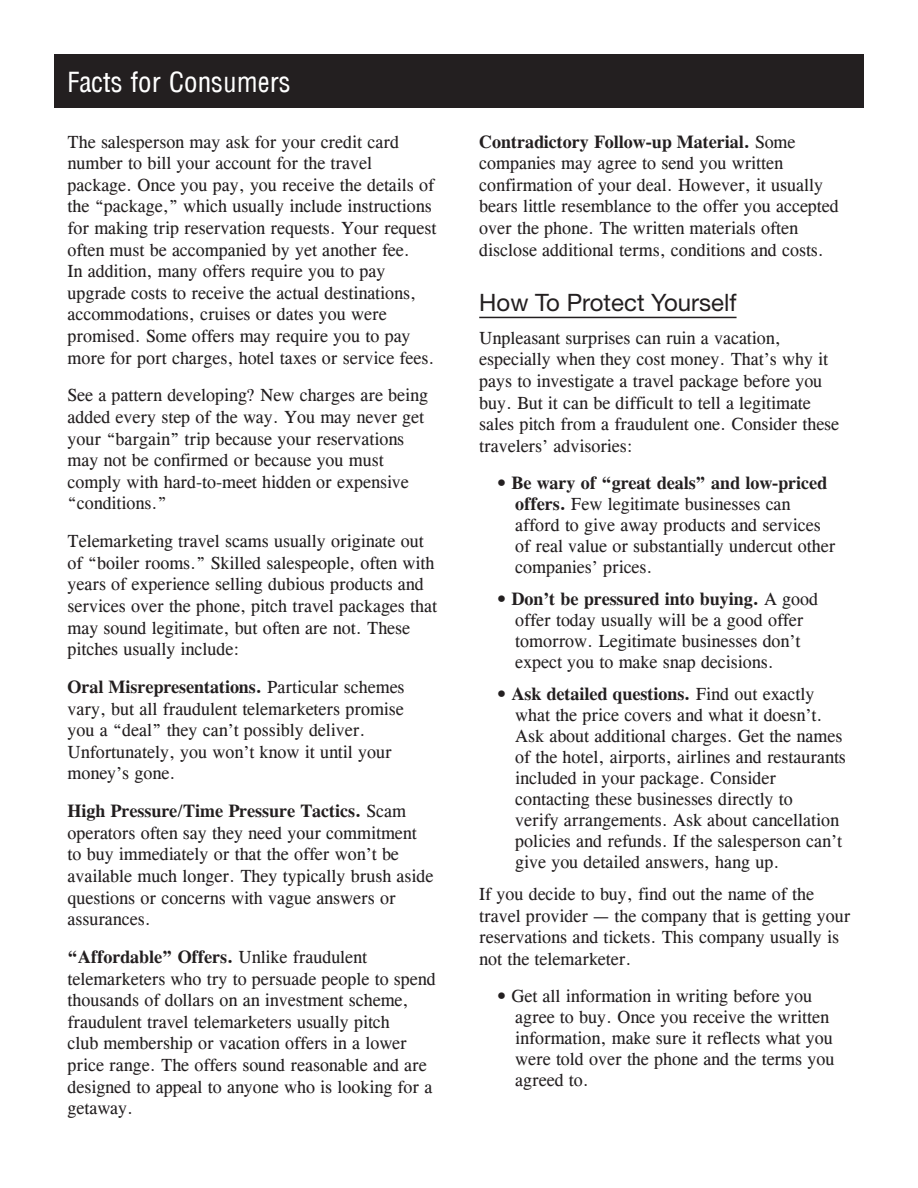
<style>
.page{position:relative;width:918px;height:1188px;background:#fff}
.page>*{position:absolute;margin:0;border:0;box-sizing:border-box;transform-origin:0 0}
.Page_Header{font:condensed 27px "Arena";color:#fff}
.Head_A{font:24px "Helvetica Neue";color:#231f20}
.Body_Text{font:18px/21.6px "CG Times";color:#231f20}
.Bullet{font:18px/21px "CG Times";color:#231f20}
.s1{font-weight:700}
</style>
<div class="page">
<div style="left:55px;top:55px;width:808px;height:52px;background:#231f20"></div>
<div style="left:54px;top:54px;width:810px;height:54px;border:2px solid #231f20"></div>
<hr style="left:479px;top:317px;width:258px;height:1px;background:#231f20">
<p class="Page_Header" style="left:68px;top:70px;width:225px">Facts for Consumers</p>
<p class="Body_Text" style="left:68px;top:131px;width:370px">The salesperson may ask for your credit card number to bill your account for the travel package. Once you pay, you receive the details of the “package,” which usually include instructions for making trip reservation requests. Your request often must be accompanied by yet another fee.<br>In addition, many offers require you to pay upgrade costs to receive the actual destinations, accommodations, cruises or dates you were promised. Some offers may require you to pay more for port charges, hotel taxes or service fees.</p>
<p class="Body_Text" style="left:68px;top:385px;width:362px">See a pattern developing? New charges are being added every step of the way. You may never get your “bargain” trip because your reservations may not be confirmed or because you must comply with hard-to-meet hidden or expensive “conditions.”</p>
<p class="Body_Text" style="left:68px;top:530px;width:371px">Telemarketing travel scams usually originate out of “boiler rooms.” Skilled salespeople, often with years of experience selling dubious products and services over the phone, pitch travel packages that may sound legitimate, but often are not. These pitches usually include:</p>
<p class="Body_Text" style="left:68px;top:676px;width:339px"><span class="s1">Oral Misrepresentations.</span> Particular schemes vary, but all fraudulent telemarketers promise you a “deal” they can’t possibly deliver.<br>Unfortunately, you won’t know it until your money’s gone.</p>
<p class="Body_Text" style="left:68px;top:800px;width:367px"><span class="s1">High Pressure/Time Pressure Tactics.</span> Scam operators often say they need your commitment to buy immediately or that the offer won’t be available much longer. They typically brush aside questions or concerns with vague answers or assurances.</p>
<p class="Body_Text" style="left:68px;top:946px;width:370px"><span class="s1">“Affordable” Offers.</span> Unlike fraudulent telemarketers who try to persuade people to spend thousands of dollars on an investment scheme, fraudulent travel telemarketers usually pitch<br>club membership or vacation offers in a lower price range. The offers sound reasonable and are designed to appeal to anyone who is looking for a getaway.</p>
<p class="Body_Text" style="left:479px;top:131px;width:361px"><span class="s1">Contradictory Follow-up Material.</span> Some companies may agree to send you written confirmation of your deal. However, it usually bears little resemblance to the offer you accepted over the phone. The written materials often disclose additional terms, conditions and costs.</p>
<p class="Head_A" style="left:479px;top:288px;width:259px">How To Protect Yourself</p>
<p class="Body_Text" style="left:479px;top:327px;width:361px">Unpleasant surprises can ruin a vacation, especially when they cost money. That’s why it pays to investigate a travel package before you buy. But it can be difficult to tell a legitimate sales pitch from a fraudulent one. Consider these travelers’ advisories:</p>
<p class="Bullet" style="left:515px;top:472px;width:322px;text-indent:-18px">• <span class="s1">Be wary of “great deals” and low-priced offers.</span> Few legitimate businesses can afford to give away products and services of real value or substantially undercut other companies’ prices.</p>
<p class="Bullet" style="left:515px;top:588px;width:304px;text-indent:-18px">• <span class="s1">Don’t be pressured into buying.</span> A good offer today usually will be a good offer tomorrow. Legitimate businesses don’t expect you to make snap decisions.</p>
<p class="Bullet" style="left:515px;top:683px;width:332px;text-indent:-18px">• <span class="s1">Ask detailed questions.</span> Find out exactly what the price covers and what it doesn’t.<br>Ask about additional charges. Get the names of the hotel, airports, airlines and restaurants included in your package. Consider contacting these businesses directly to<br>verify arrangements. Ask about cancellation policies and refunds. If the salesperson can’t give you detailed answers, hang up.</p>
<p class="Body_Text" style="left:479px;top:883px;width:373px">If you decide to buy, find out the name of the travel provider — the company that is getting your reservations and tickets. This company usually is not the telemarketer.</p>
<p class="Bullet" style="left:515px;top:985px;width:321px;text-indent:-18px">• Get all information in writing before you agree to buy. Once you receive the written information, make sure it reflects what you were told over the phone and the terms you agreed to.</p>
</div>
